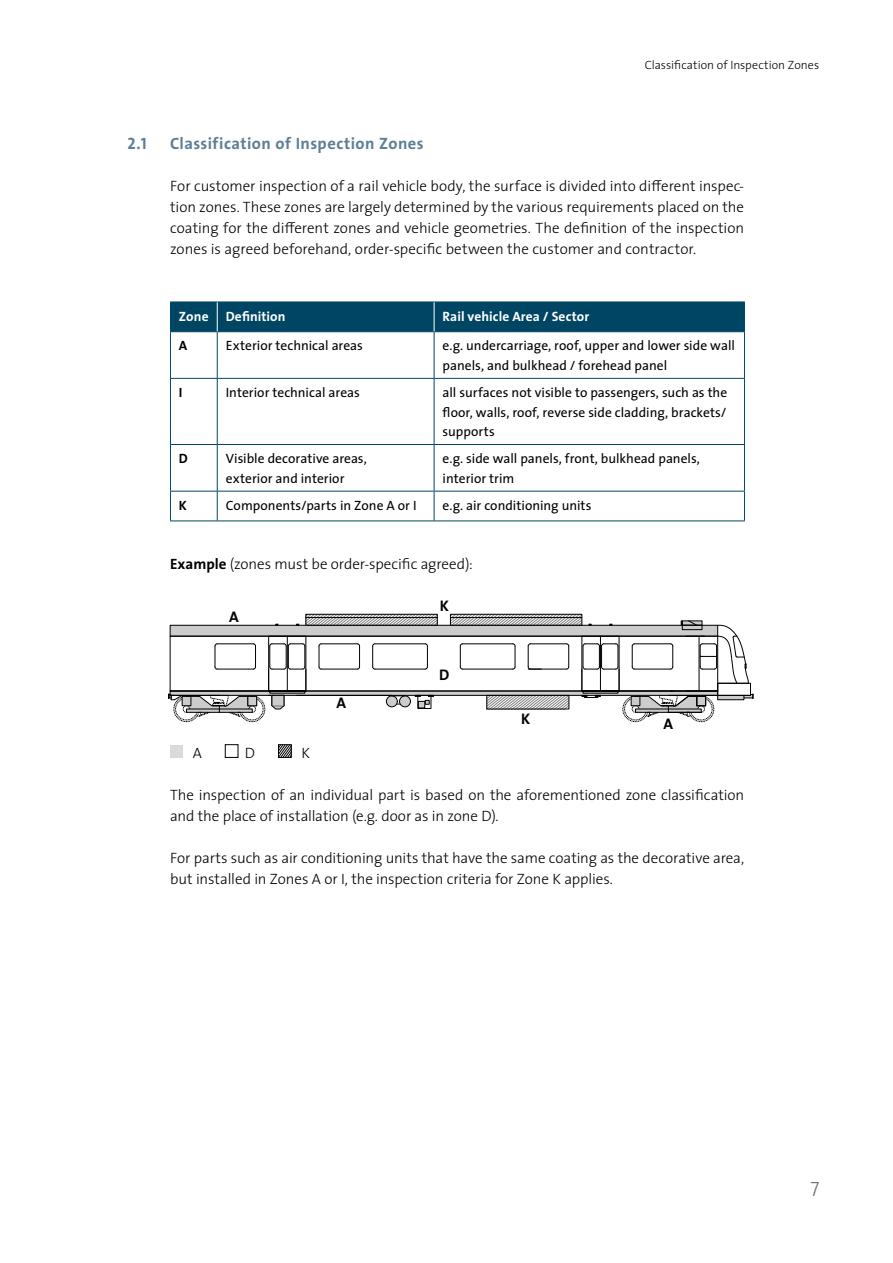
<style>
.page{position:relative;width:893px;height:1263px;background:#fff}
.page>*{position:absolute;margin:0;border:0;box-sizing:border-box;transform-origin:0 0}
.t1{font:300 19.5px "The Sans";color:#707172}
.t2{font:700 16.5px "The Sans";letter-spacing:.025em;color:#5d7e95}
.t3{font:700 15.45px "The Sans";color:#000}
.t4{font:300 15px/21px "The Sans";letter-spacing:-.005em;color:#000}
.t5{font:13.5px/19.5px "The Sans";color:#000}
.t6{font:700 13.5px "The Sans";letter-spacing:.005em;color:#fff}
.t7{font:700 13.5px "The Sans";color:#000}
.t8{font:300 12px "The Sans";letter-spacing:.005em;color:#000}
.s1{font-family:"The Sans Bold Caps";font-weight:400}
.s2{font-weight:700}
</style>
<div class="page">
<hr style="left:170px;top:332px;width:1px;height:46px;background:#004664">
<hr style="left:217px;top:332px;width:1px;height:46px;background:#004664">
<hr style="left:434px;top:332px;width:1px;height:46px;background:#004664">
<hr style="left:744px;top:332px;width:1px;height:46px;background:#004664">
<hr style="left:170px;top:378px;width:47px;height:1px;background:#004664">
<hr style="left:170px;top:379px;width:1px;height:65px;background:#004664">
<hr style="left:217px;top:378px;width:217px;height:1px;background:#004664">
<hr style="left:217px;top:379px;width:1px;height:65px;background:#004664">
<hr style="left:434px;top:378px;width:311px;height:1px;background:#004664">
<hr style="left:434px;top:379px;width:1px;height:65px;background:#004664">
<hr style="left:744px;top:379px;width:1px;height:65px;background:#004664">
<hr style="left:170px;top:444px;width:47px;height:1px;background:#004664">
<hr style="left:170px;top:445px;width:1px;height:46px;background:#004664">
<hr style="left:217px;top:444px;width:217px;height:1px;background:#004664">
<hr style="left:217px;top:445px;width:1px;height:46px;background:#004664">
<hr style="left:434px;top:444px;width:311px;height:1px;background:#004664">
<hr style="left:434px;top:445px;width:1px;height:46px;background:#004664">
<hr style="left:744px;top:445px;width:1px;height:46px;background:#004664">
<hr style="left:170px;top:491px;width:47px;height:1px;background:#004664">
<svg style="left:170px;top:491px;width:1px;height:29px"></svg>
<hr style="left:217px;top:491px;width:217px;height:1px;background:#004664">
<svg style="left:217px;top:491px;width:1px;height:29px"></svg>
<hr style="left:434px;top:491px;width:311px;height:1px;background:#004664">
<svg style="left:434px;top:491px;width:1px;height:29px"></svg>
<svg style="left:744px;top:491px;width:1px;height:29px"></svg>
<hr style="left:170px;top:520px;width:47px;height:1px;background:#004664">
<hr style="left:217px;top:520px;width:217px;height:1px;background:#004664">
<hr style="left:434px;top:520px;width:311px;height:1px;background:#004664">
<div style="left:170px;top:302px;width:575px;height:30px;background:#004664"></div>
<div style="left:170px;top:745px;width:13px;height:13px;background:#d9dadb"></div>
<div style="left:225px;top:744px;width:13px;height:14px;border:1px solid #000"></div>
<svg style="left:280px;top:746px;width:9px;height:10px"></svg>
<div style="left:278px;top:744px;width:13px;height:14px;border:1px solid #000"></div>
<div style="left:170px;top:625px;width:548px;height:11px;background:#ccc"></div>
<div style="left:170px;top:625px;width:548px;height:11px;border:1px solid #000"></div>
<div style="left:170px;top:691px;width:548px;height:4px;border:1px solid #000"></div>
<div style="left:418px;top:701px;width:7px;height:7px;background:#ccc"></div>
<div style="left:418px;top:701px;width:7px;height:7px;border:1px solid #000"></div>
<div style="left:418px;top:696px;width:13px;height:13px;border:1px solid #000"></div>
<svg style="left:415px;top:695px;width:19px;height:9px"></svg>
<div style="left:399px;top:696px;width:12px;height:11px;background:#ccc;border:1px solid #000;border-radius:50%"></div>
<div style="left:386px;top:696px;width:11px;height:11px;background:#ccc;border:1px solid #000;border-radius:50%"></div>
<svg style="left:379px;top:695px;width:26px;height:1px"></svg>
<hr style="left:297px;top:695px;width:82px;height:1px;background:#000">
<svg style="left:372px;top:643px;width:3px;height:26px"></svg>
<hr style="left:375px;top:643px;width:50px;height:1px;background:#000">
<svg style="left:425px;top:643px;width:3px;height:26px"></svg>
<hr style="left:375px;top:669px;width:50px;height:1px;background:#000">
<svg style="left:319px;top:643px;width:2px;height:26px"></svg>
<hr style="left:321px;top:643px;width:36px;height:1px;background:#000">
<svg style="left:357px;top:643px;width:3px;height:26px"></svg>
<hr style="left:321px;top:669px;width:36px;height:1px;background:#000">
<hr style="left:306px;top:636px;width:1px;height:55px;background:#000">
<svg style="left:168px;top:643px;width:138px;height:80px"></svg>
<svg style="left:450px;top:614px;width:303px;height:109px"></svg>
<div style="left:718px;top:695px;width:26px;height:5px;background:#ccc"></div>
<div style="left:717px;top:695px;width:27px;height:5px;border:1px solid #000"></div>
<div style="left:717px;top:683px;width:34px;height:12px;border:1px solid #000"></div>
<div style="left:170px;top:636px;width:548px;height:55px;border:1px solid #000"></div>
<hr style="left:450px;top:617px;width:132px;height:1px;background:#000">
<svg style="left:308px;top:616px;width:127px;height:7px"></svg>
<div style="left:306px;top:614px;width:131px;height:11px;border:1px solid #000"></div>
<hr style="left:306px;top:617px;width:131px;height:1px;background:#000">
<div style="left:248px;top:696px;width:9px;height:10px;background:#ccc"></div>
<div style="left:248px;top:696px;width:9px;height:10px;border:1px solid #000"></div>
<div style="left:521px;top:712px;width:9px;height:12px;background:#fff"></div>
<p class="t8" style="left:645px;top:55px;width:176px">Classification of Inspection Zones</p>
<p class="t2" style="left:128px;top:129px;width:298px"><span class="s1">2</span>.<span class="s1">1</span> Classification of Inspection Zones</p>
<p class="t4" style="left:170px;top:174px;width:576px;text-align:justify">For customer inspection of a rail vehicle body, the surface is divided into different inspec&shy;tion zones. These zones are largely determined by the various requirements placed on the coating for the different zones and vehicle geometries. The definition of the inspection zones is agreed beforehand, order-specific between the customer and contractor.</p>
<p class="t6" style="left:179px;top:305px;width:31px">Zone</p>
<p class="t6" style="left:226px;top:305px;width:61px">Definition</p>
<p class="t6" style="left:443px;top:305px;width:148px">Rail vehicle Area / Sector</p>
<p class="t7" style="left:179px;top:334px;width:10px">A</p>
<p class="t5" style="left:226px;top:336px;width:139px">Exterior technical areas</p>
<p class="t5" style="left:443px;top:336px;width:294px">e.g. undercarriage, roof, upper and lower side wall panels, and bulkhead / forehead panel</p>
<p class="t7" style="left:179px;top:381px;width:5px">I</p>
<p class="t5" style="left:226px;top:382px;width:136px">I nterior technical areas</p>
<p class="t5" style="left:443px;top:382px;width:286px;text-align:justify">all surfaces not visible to passengers, such as the floor, walls, roof, reverse side cladding, brackets/ supports</p>
<p class="t7" style="left:179px;top:447px;width:9px">D</p>
<p class="t5" style="left:226px;top:448px;width:143px">Visible decorative areas, exterior and interior</p>
<p class="t5" style="left:443px;top:448px;width:259px">e.g. side wall panels, front, bulkhead panels, interior trim</p>
<p class="t7" style="left:179px;top:494px;width:10px">K</p>
<p class="t5" style="left:226px;top:495px;width:190px">Components/parts in Zone A or I</p>
<p class="t5" style="left:443px;top:495px;width:150px">e.g. air conditioning units</p>
<p class="t4" style="left:170px;top:552px;width:304px"><span class="s2">Example</span> (zones must be order-specific agreed):</p>
<p class="t3" style="left:229px;top:603px;width:11px">A</p>
<p class="t3" style="left:336px;top:690px;width:11px">A</p>
<p class="t3" style="left:440px;top:593px;width:11px">K</p>
<p class="t3" style="left:439px;top:662px;width:10px">D</p>
<p class="t3" style="left:521px;top:705px;width:11px">K</p>
<p class="t3" style="left:664px;top:710px;width:11px">A</p>
<p class="t4" style="left:193px;top:741px;width:11px">A</p>
<p class="t4" style="left:245px;top:741px;width:12px">D</p>
<p class="t4" style="left:301px;top:741px;width:10px">K</p>
<p class="t4" style="left:170px;top:783px;width:576px">The inspection of an individual part is based on the aforementioned zone classification and the place of installation (e.g. door as in zone D).</p>
<p class="t4" style="left:170px;top:846px;width:575px">For parts such as air conditioning units that have the same coating as the decorative area, but installed in Zones A or I, the inspection criteria for Zone K applies.</p>
<h1 class="t1" style="left:810px;top:1169px;width:10px">7</h1>
</div>
